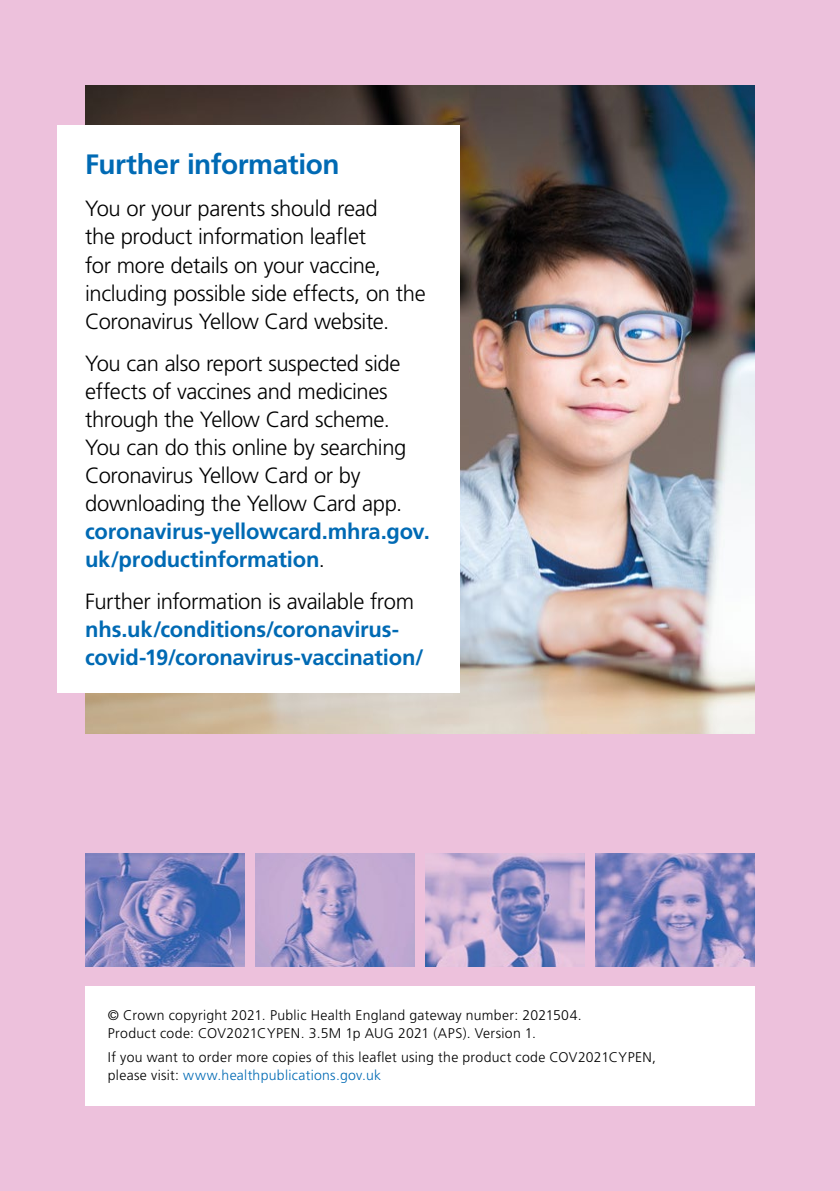
<style>
.page{position:relative;width:840px;height:1191px;background:#fff}
.page>*{position:absolute;margin:0;border:0;box-sizing:border-box;transform-origin:0 0}
.Header_H1{font:700 28px "Frutiger LT Pro";letter-spacing:-.015em;color:#006ab4}
.Body_Copy{font:300 22px/28px "Frutiger LT Pro";letter-spacing:-.015em;color:#000}
.Body_Copy-2{font:700 22px/28px "Frutiger LT Pro";letter-spacing:-.01em;color:#006ab4}
.Body_Copy-3{font:300 14px/18px "Frutiger LT Pro";letter-spacing:.02em;color:#000}
.s1{font-weight:700;color:#006ab4}
.s2{font-weight:300;color:#000}
.s3{color:#006ab4}
</style>
<div class="page">
<div style="left:0;top:0;width:839px;height:1191px;background:#edc1dc"></div>
<img style="left:85px;top:85px;width:669px;height:648px">
<div style="left:57px;top:125px;width:402px;height:568px;background:#fff"></div>
<div style="left:85px;top:986px;width:669px;height:120px;background:#fff"></div>
<img style="left:255px;top:853px;width:159px;height:114px">
<img style="left:425px;top:853px;width:159px;height:114px">
<img style="left:85px;top:853px;width:159px;height:114px">
<img style="left:595px;top:853px;width:159px;height:114px">
<p class="Header_H1" style="left:85px;top:148px;width:256px">Further information</p>
<p class="Body_Copy" style="left:85px;top:195px;width:342px">You or your parents should read<br>the product information leaflet<br>for more details on your vaccine, including possible side effects, on the Coronavirus Yellow Card website.</p>
<p class="Body_Copy" style="left:85px;top:349px;width:346px">You can also report suspected side effects of vaccines and medicines through the Yellow Card scheme.<br>You can do this online by searching<br>Coronavirus Yellow Card or by downloading the Yellow Card app. <span class="s1">coronavirus-yellowcard.mhra.gov. uk/productinformation</span>.</p>
<p class="Body_Copy-2" style="left:85px;top:587px;width:340px"><span class="s2">Further information is available from </span>nhs.uk/conditions/coronavirus&shy;covid-19/coronavirus-vaccination/</p>
<p class="Body_Copy-3" style="left:108px;top:1006px;width:475px">© Crown copyright 2021. Public Health England gateway number: 2021504.<br>Product code: COV2021CYPEN. 3.5M 1p AUG 2021 (APS). Version 1.</p>
<p class="Body_Copy-3" style="left:108px;top:1048px;width:549px">If you want to order more copies of this leaflet using the product code COV2021CYPEN, please visit: <span class="s3">www.healthpublications.gov.uk</span></p>
</div>
